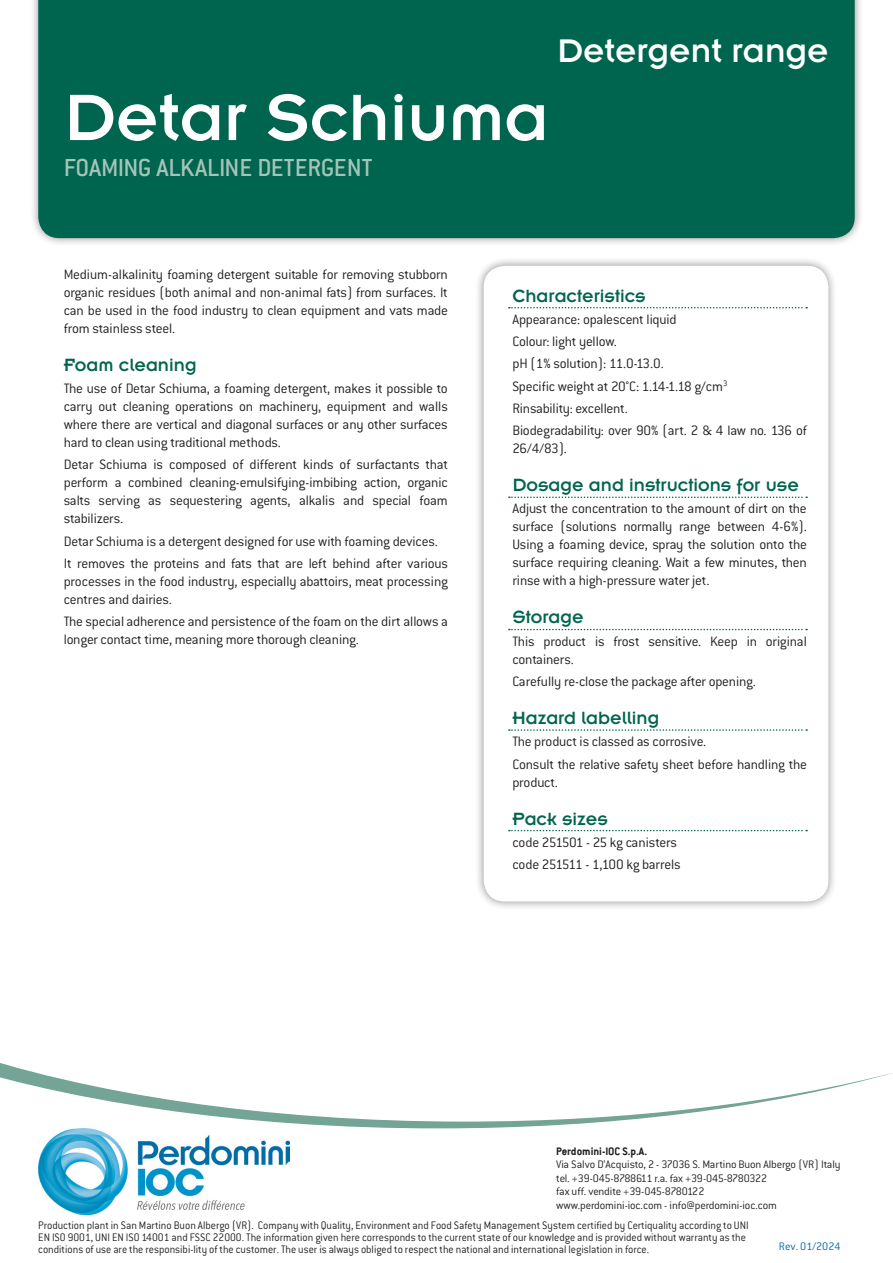
<style>
.page{position:relative;width:893px;height:1263px;background:#fff}
.page>*{position:absolute;margin:0;border:0;box-sizing:border-box;transform-origin:0 0}
._1_NOME_PRODOTTO{font:72px "Insignia";color:#fff}
._0{font:36px "Insignia";color:#fff}
._2_SOTTOTITOLO{font:500 27px "Conduit ITC";letter-spacing:-.01em;color:#a5c4b9}
._6_H4{font:19.5px "Insignia A";color:#00654e}
._5_H4{font:19.5px "Insignia A";color:#00654e}
._4_testo{font:300 15px/18px "Conduit ITC";letter-spacing:-.015em;color:#231f20;text-align:justify}
._7_testo{font:300 15px/18px "Conduit ITC";letter-spacing:-.015em;color:#231f20}
.t1{font:12px/12px "Conduit ITC Light";color:#231f20;scale:.95 1}
.t2{font:12px/13.5px "Conduit ITC Light";color:#231f20}
.t3{font:700 12px "Conduit ITC";color:#231f20}
.t4{font:12px "Conduit ITC Light";color:#006aab}
</style>
<div class="page">
<div style="left:29px;top:0;width:835px;height:247px;background:#231f20;opacity:.5"></div>
<div style="left:38px;top:0;width:817px;height:238px;background:#00654e"></div>
<div style="left:475px;top:257px;width:363px;height:654px;background:#231f20;opacity:.5"></div>
<div style="left:484px;top:266px;width:344px;height:635px;background:#fff;border-radius:21px"></div>
<svg style="left:509px;top:307px;width:298px;height:1px"></svg>
<svg style="left:509px;top:496px;width:298px;height:2px"></svg>
<svg style="left:509px;top:629px;width:298px;height:1px"></svg>
<svg style="left:509px;top:729px;width:298px;height:2px"></svg>
<svg style="left:509px;top:830px;width:298px;height:1px"></svg>
<svg style="left:0;top:872px;width:892px;height:256px"></svg>
<img style="left:38px;top:1129px;width:251px;height:85px">
<p class="_1_NOME_PRODOTTO" style="left:64px;top:81px;width:486px">Detar Schiuma</p>
<p class="_2_SOTTOTITOLO" style="left:64px;top:152px;width:310px">FOAMING ALKALINE DETERGENT</p>
<p class="_0" style="left:557px;top:32px;width:273px">Detergent range</p>
<p class="_4_testo" style="left:64px;top:265px;width:386px">Medium-alkalinity foaming detergent suitable for removing stubborn organic residues (both animal and non-animal fats) from surfaces. It can be used in the food industry to clean equipment and vats made from stainless steel.</p>
<p class="_5_H4" style="left:64px;top:355px;width:134px">Foam cleaning</p>
<p class="_4_testo" style="left:64px;top:380px;width:386px">The use of Detar Schiuma, a foaming detergent, makes it possible to carry out cleaning operations on machinery, equipment and walls where there are vertical and diagonal surfaces or any other surfaces hard to clean using traditional methods.</p>
<p class="_4_testo" style="left:64px;top:456px;width:386px">Detar Schiuma is composed of different kinds of surfactants that perform a combined cleaning-emulsifying-imbibing action, organic salts serving as sequestering agents, alkalis and special foam stabilizers.</p>
<p class="_4_testo" style="left:64px;top:532px;width:376px">Detar Schiuma is a detergent designed for use with foaming devices.</p>
<p class="_4_testo" style="left:64px;top:554px;width:386px">It removes the proteins and fats that are left behind after various processes in the food industry, especially abattoirs, meat processing centres and dairies.</p>
<p class="_4_testo" style="left:64px;top:613px;width:386px">The special adherence and persistence of the foam on the dirt allows a longer contact time, meaning more thorough cleaning.</p>
<p class="_6_H4" style="left:512px;top:286px;width:135px">Characteristics</p>
<p class="_7_testo" style="left:512px;top:310px;width:166px">Appearance: opalescent liquid</p>
<p class="_7_testo" style="left:512px;top:332px;width:106px">Colour: light yellow.</p>
<p class="_7_testo" style="left:512px;top:355px;width:153px">pH (1% solution): 11.0-13.0.</p>
<p class="_7_testo" style="left:512px;top:377px;width:217px">Specific weight at 20°C: 1.14-1.18 g/cm<sup>3</sup></p>
<p class="_7_testo" style="left:512px;top:399px;width:117px">Rinsability: excellent.</p>
<p class="_7_testo" style="left:512px;top:421px;width:296px">Biodegradability: over 90% (art. 2 &amp; 4 law no. 136 of<br>26/4/83).</p>
<p class="_6_H4" style="left:512px;top:475px;width:288px">Dosage and instructions for use</p>
<p class="_7_testo" style="left:512px;top:500px;width:296px;text-align:justify">Adjust the concentration to the amount of dirt on the surface (solutions normally range between 4-6%).<br>Using a foaming device, spray the solution onto the surface requiring cleaning. Wait a few minutes, then rinse with a high-pressure water jet.</p>
<p class="_6_H4" style="left:512px;top:607px;width:73px">Storage</p>
<p class="_7_testo" style="left:512px;top:632px;width:296px">This product is frost sensitive. Keep in original containers.</p>
<p class="_7_testo" style="left:512px;top:672px;width:245px">Carefully re-close the package after opening.</p>
<p class="_6_H4" style="left:512px;top:708px;width:148px">Hazard labelling</p>
<p class="_7_testo" style="left:512px;top:733px;width:195px">The product is classed as corrosive.</p>
<p class="_7_testo" style="left:512px;top:755px;width:296px">Consult the relative safety sheet before handling the product.</p>
<p class="_6_H4" style="left:512px;top:808px;width:97px">Pack sizes</p>
<p class="_7_testo" style="left:512px;top:833px;width:166px">code 251501 - 25 kg canisters</p>
<p class="_7_testo" style="left:512px;top:855px;width:170px">code 251511 - 1,100 kg barrels</p>
<p class="t3" style="left:556px;top:1144px;width:93px">Perdomini-IOC S.p.A.</p>
<p class="t2" style="left:556px;top:1157px;width:286px">Via Salvo D’Acquisto, 2 - 37036 S. Martino Buon Albergo (VR) Italy tel. +39-045-8788611 r.a. fax +39-045-8780322<br>fax uff. vendite +39-045-8780122<br>www.perdomini-ioc.com - info@perdomini-ioc.com</p>
<p class="t1" style="left:38px;top:1219px;width:749px">Production plant in San Martino Buon Albergo (VR). Company with Quality, Environment and Food Safety Management System certified by Certiquality according to UNI<br>EN ISO 9001, UNI EN ISO 14001 and FSSC 22000. The information given here corresponds to the current state of our knowledge and is provided without warranty as the conditions of use are the responsibi-lity of the customer. The user is always obliged to respect the national and international legislation in force.</p>
<p class="t4" style="left:779px;top:1238px;width:63px">Rev. 01/2024</p>
</div>
